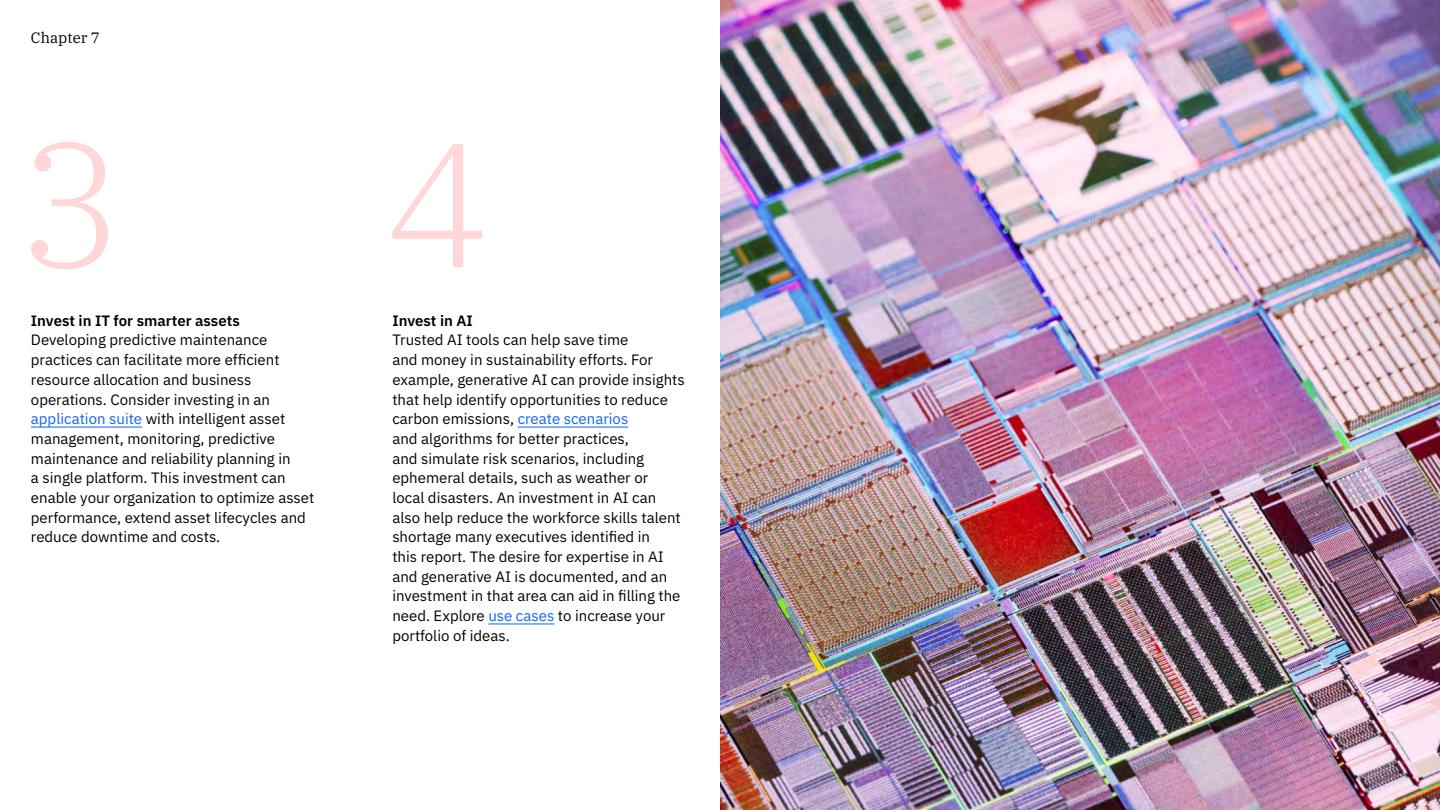
<style>
.page{position:relative;width:1440px;height:810px;background:#fff}
.page>*{position:absolute;margin:0;border:0;box-sizing:border-box;transform-origin:0 0}
.t1{font:300 176.55px "IBM Plex Serif";color:#ffd7d9}
.t2{font:15px/19.6px "IBM Plex Sans";color:#000}
.t3{font:600 15px "IBM Plex Sans";color:#000}
.t4{font:15px "IBM Plex Serif";color:#000}
.s1{color:#0f62fe}
</style>
<div class="page">
<img style="left:720px;top:0;width:720px;height:810px">
<hr style="left:31px;top:427px;width:111px;height:1px;background:#0f62fe">
<hr style="left:518px;top:427px;width:110px;height:1px;background:#0f62fe">
<hr style="left:488px;top:624px;width:66px;height:1px;background:#0f62fe">
<p class="t4" style="left:31px;top:26px;width:70px">Chapter 7</p>
<h1 class="t1" style="left:18px;top:71px;width:107px">3</h1>
<h1 class="t1" style="left:385px;top:71px;width:107px">4</h1>
<p class="t3" style="left:31px;top:309px;width:210px">Invest in IT for smarter assets</p>
<p class="t2" style="left:31px;top:329px;width:285px">Developing predictive maintenance practices can facilitate more efficient resource allocation and business operations. Consider investing in an <span class="s1">application suite</span> with intelligent asset management, monitoring, predictive maintenance and reliability planning in<br>a single platform. This investment can enable your organization to optimize asset performance, extend asset lifecycles and reduce downtime and costs.</p>
<p class="t3" style="left:392px;top:309px;width:82px">Invest in AI</p>
<p class="t2" style="left:392px;top:329px;width:294px">Trusted AI tools can help save time<br>and money in sustainability efforts. For example, generative AI can provide insights that help identify opportunities to reduce carbon emissions, <span class="s1">create scenarios<br></span>and algorithms for better practices,<br>and simulate risk scenarios, including ephemeral details, such as weather or<br>local disasters. An investment in AI can also help reduce the workforce skills talent shortage many executives identified in<br>this report. The desire for expertise in AI and generative AI is documented, and an investment in that area can aid in filling the need. Explore <span class="s1">use cases</span> to increase your portfolio of ideas.</p>
</div>
